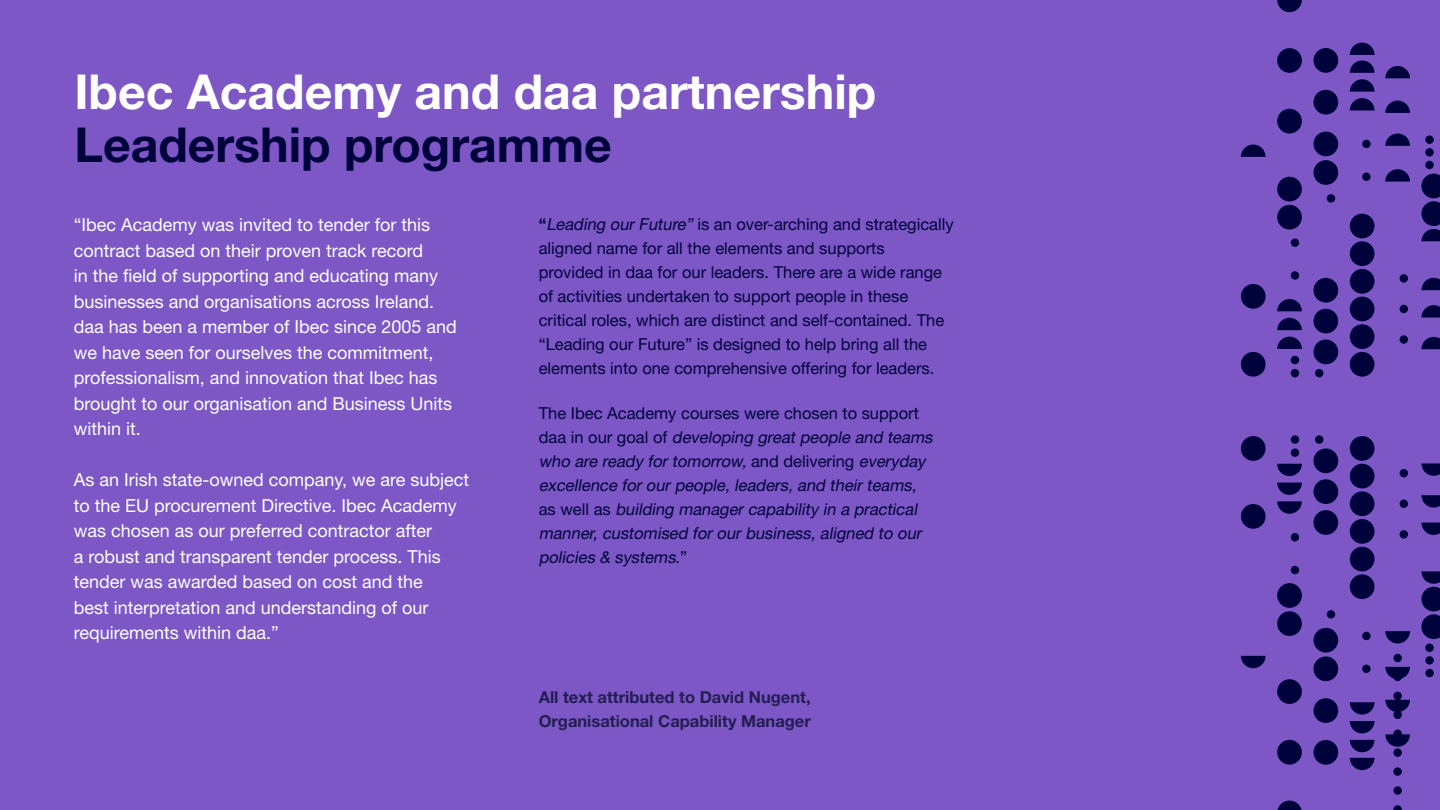
<style>
.page{position:relative;width:1440px;height:810px;background:#7c57c5}
.page>*{position:absolute;margin:0;border:0;box-sizing:border-box;transform-origin:0 0}
.t1{font:700 48.22px "Helvetica Neue LT Std";color:#fff}
.t2{font:700 48.22px "Helvetica Neue LT Std";color:#00033b}
.t3{font:18px/25.5px "Helvetica Neue LT Std";color:#fff}
.t4{font:16.5px/24px "Helvetica Neue LT Std";color:#00033b}
.t5{font:italic 16.5px/24px "Helvetica Neue LT Std";color:#00033b}
.t6{font:700 16.5px/24px "Helvetica Neue LT Std";color:#221e52}
.s1{font-weight:700}
.s2{font-style:italic}
.s3{font-style:normal}
</style>
<div class="page">
<svg style="left:1241px;top:0;width:199px;height:810px"></svg>
<h1 class="t1" style="left:74px;top:62px;width:803px">Ibec Academy and daa partnership</h1>
<h1 class="t2" style="left:74px;top:115px;width:539px">Leadership programme</h1>
<p class="t3" style="left:74px;top:212px;width:385px">“Ibec Academy was invited to tender for this contract based on their proven track record<br>in the field of supporting and educating many businesses and organisations across Ireland. daa has been a member of Ibec since 2005 and we have seen for ourselves the commitment, professionalism, and innovation that Ibec has brought to our organisation and Business Units within it.</p>
<p class="t3" style="left:74px;top:467px;width:397px">As an Irish state-owned company, we are subject to the EU procurement Directive. Ibec Academy was chosen as our preferred contractor after<br>a robust and transparent tender process. This tender was awarded based on cost and the<br>best interpretation and understanding of our requirements within daa.”</p>
<p class="t4" style="left:539px;top:212px;width:417px"><span class="s1">“</span><span class="s2">Leading our Future”</span> is an over-arching and strategically aligned name for all the elements and supports<br>provided in daa for our leaders. There are a wide range of activities undertaken to support people in these critical roles, which are distinct and self-contained. The “Leading our Future” is designed to help bring all the elements into one comprehensive offering for leaders.</p>
<p class="t5" style="left:539px;top:401px;width:399px"><span class="s3">The Ibec Academy courses were chosen to support<br>d a a i n o u r g o a l o f</span> developing great people and teams who are ready for tomorrow, <span class="s3">a n d d e l i v e r i n g</span> everyday excellence for our people, leaders, and their teams,<br><span class="s3">a s w e l l a s</span> building manager capability in a practical manner, customised for our business, aligned to our policies &amp; systems<span class="s3">. ”</span></p>
<p class="t6" style="left:539px;top:684px;width:274px">All text attributed to David Nugent,<br>Organisational Capability Manager</p>
</div>
